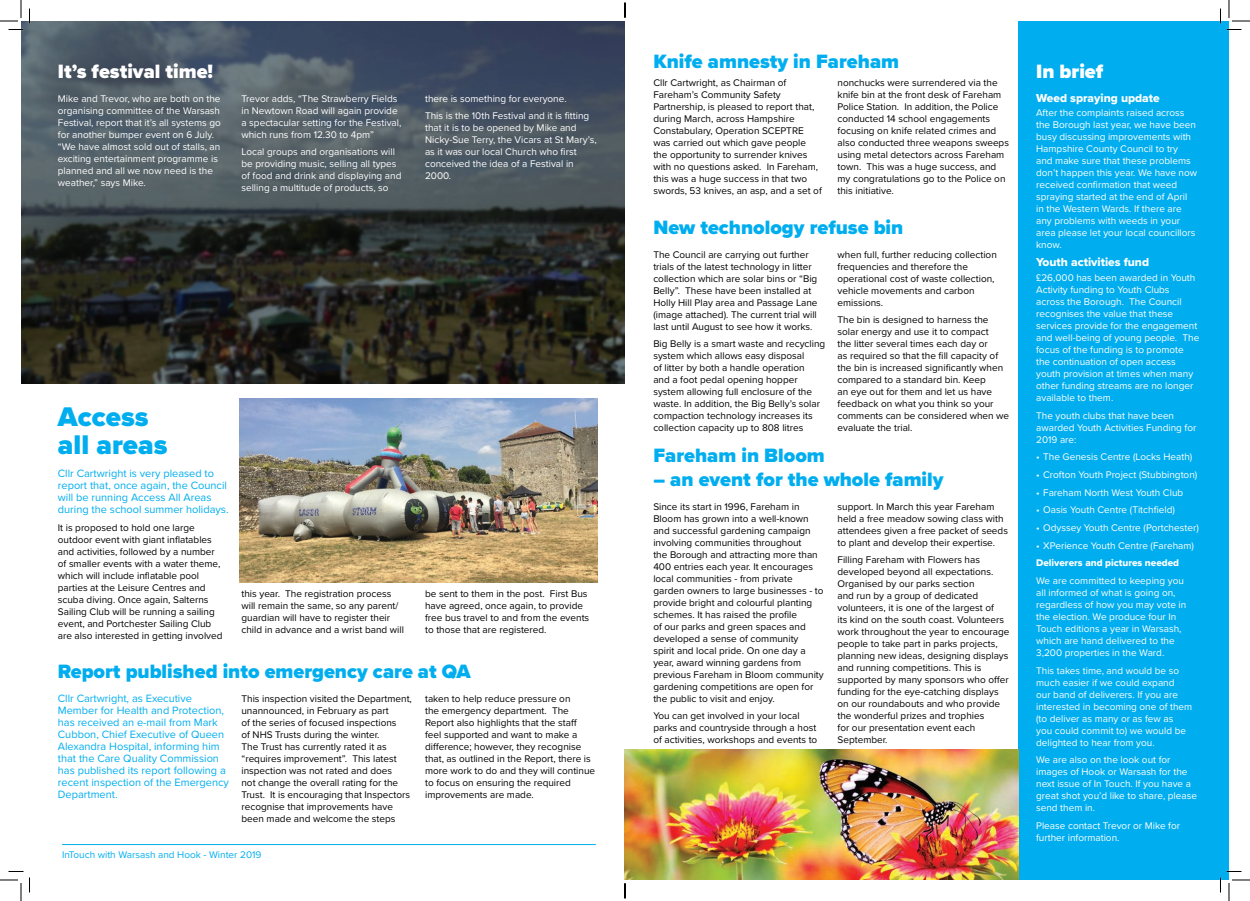
<style>
.page{position:relative;width:1250px;height:901px;background:#fff}
.page>*{position:absolute;margin:0;border:0;box-sizing:border-box;transform-origin:0 0}
.t1{font:900 28px/28px "Proxima Nova";color:#00aeef}
.t2{font:900 20px "Proxima Nova";color:#00aeef}
.t3{font:900 20px "Proxima Nova";color:#fff}
.t4{font:12px "Proxima Nova Extrabld";color:#fff}
.t5{font:11px/12px "Proxima Nova";color:#00aeef}
.t6{font:10px/12px "Proxima Nova";color:#000001}
.t7{font:10px/12px "Proxima Nova";color:#fff}
.t8{font:10px "Proxima Nova";color:#00aeef}
.t9{font:10px "Proxima Nova Extrabld";color:#fff}
</style>
<div class="page">
<img style="left:21px;top:21px;width:604px;height:363px">
<hr style="left:62px;top:844px;width:534px;height:1px;background:#00aeef">
<div style="left:1018px;top:21px;width:211px;height:859px;background:#00aeef"></div>
<img style="left:625px;top:750px;width:393px;height:130px">
<img style="left:240px;top:399px;width:357px;height:183px">
<svg style="left:0;top:0;width:30px;height:30px"></svg>
<svg style="left:0;top:871px;width:30px;height:30px"></svg>
<svg style="left:1219px;top:0;width:31px;height:30px"></svg>
<svg style="left:1219px;top:871px;width:31px;height:30px"></svg>
<svg style="left:624px;top:3px;width:2px;height:15px"></svg>
<svg style="left:624px;top:883px;width:2px;height:15px"></svg>
<h2 class="t3" style="left:58px;top:56px;width:157px">It’s festival time!</h2>
<p class="t7" style="left:58px;top:92px;width:165px">Mike and Trevor, who are both on the organising committee of the Warsash Festival, report that it’s all systems go for another bumper event on 6 July. “We have almost sold out of stalls, an exciting entertainment programme is planned and all we now need is the weather,” says Mike.</p>
<p class="t7" style="left:241px;top:92px;width:161px">Trevor adds, “The Strawberry Fields in Newtown Road will again provide a spectacular setting for the Festival, which runs from 12.30 to 4pm”</p>
<p class="t7" style="left:241px;top:145px;width:161px">Local groups and organisations will be providing music, selling all types of food and drink and displaying and selling a multitude of products, so</p>
<p class="t7" style="left:425px;top:89px;width:166px;line-height:17.7px">there is something for everyone.<br>This is the 10th Festival and it is fitting</p>
<p class="t7" style="left:425px;top:121px;width:173px">that it is to be opened by Mike and<br>Nicky-Sue Terry, the Vicars at St Mary’s, as it was our local Church who first conceived the idea of a Festival in<br>2000.</p>
<h1 class="t1" style="left:58px;top:402px;width:111px">Access all areas</h1>
<p class="t5" style="left:58px;top:467px;width:172px">Cllr Cartwright is very pleased to report that, once again, the Council will be running Access All Areas during the school summer holidays.</p>
<p class="t6" style="left:58px;top:521px;width:166px">It is proposed to hold one large outdoor event with giant inflatables and activities, followed by a number of smaller events with a water theme, which will include inflatable pool parties at the Leisure Centres and scuba diving. Once again, Salterns Sailing Club will be running a sailing event, and Portchester Sailing Club are also interested in getting involved</p>
<p class="t6" style="left:241px;top:587px;width:164px">this year. The registration process will remain the same, so any parent/ guardian will have to register their child in advance and a wrist band will</p>
<p class="t6" style="left:425px;top:587px;width:166px">be sent to them in the post. First Bus have agreed, once again, to provide free bus travel to and from the events to those that are registered.</p>
<h2 class="t2" style="left:58px;top:656px;width:414px">Report published into emergency care at QA</h2>
<p class="t5" style="left:58px;top:691px;width:173px">Cllr Cartwright, as Executive<br>Member for Health and Protection, has received an e-mail from Mark<br>Cubbon, Chief Executive of Queen<br>Alexandra Hospital, informing him that the Care Quality Commission has published its report following a recent inspection of the Emergency<br>Department.</p>
<p class="t6" style="left:241px;top:692px;width:172px">This inspection visited the Department, unannounced, in February as part<br>of the series of focused inspections<br>of NHS Trusts during the winter.<br>The Trust has currently rated it as “requires improvement”. This latest inspection was not rated and does<br>not change the overall rating for the Trust. It is encouraging that Inspectors recognise that improvements have been made and welcome the steps</p>
<p class="t6" style="left:425px;top:692px;width:172px">taken to help reduce pressure on<br>the emergency department. The Report also highlights that the staff feel supported and want to make a difference; however, they recognise that, as outlined in the Report, there is more work to do and they will continue to focus on ensuring the required improvements are made.</p>
<p class="t8" style="left:62px;top:847px;width:201px">InTouch with Warsash and Hook - Winter 2019</p>
<h2 class="t2" style="left:653px;top:46px;width:247px">Knife amnesty in Fareham</h2>
<p class="t6" style="left:653px;top:76px;width:170px">Cllr Cartwright, as Chairman of Fareham’s Community Safety Partnership, is pleased to report that, during March, across Hampshire Constabulary, Operation SCEPTRE was carried out which gave people the opportunity to surrender knives with no questions asked. In Fareham, this was a huge success in that two swords, 53 knives, an asp, and a set of</p>
<p class="t6" style="left:837px;top:76px;width:173px">nonchucks were surrendered via the knife bin at the front desk of Fareham Police Station. In addition, the Police conducted 14 school engagements focusing on knife related crimes and also conducted three weapons sweeps using metal detectors across Fareham town. This was a huge success, and my congratulations go to the Police on this initiative.</p>
<h2 class="t2" style="left:653px;top:212px;width:251px">New technology refuse bin</h2>
<p class="t6" style="left:653px;top:248px;width:166px">The Council are carrying out further trials of the latest technology in litter collection which are solar bins or “Big Belly”. These have been installed at Holly Hill Play area and Passage Lane (image attached). The current trial will last until August to see how it works.</p>
<p class="t6" style="left:653px;top:337px;width:173px">Big Belly is a smart waste and recycling system which allows easy disposal<br>of litter by both a handle operation<br>and a foot pedal opening hopper system allowing full enclosure of the waste. In addition, the Big Belly’s solar compaction technology increases its collection capacity up to 808 litres</p>
<p class="t6" style="left:837px;top:248px;width:161px">when full, further reducing collection frequencies and therefore the operational cost of waste collection, vehicle movements and carbon emissions.</p>
<p class="t6" style="left:837px;top:313px;width:173px">The bin is designed to harness the solar energy and use it to compact<br>the litter several times each day or<br>as required so that the fill capacity of the bin is increased significantly when compared to a standard bin. Keep<br>an eye out for them and let us have feedback on what you think so your comments can be considered when we evaluate the trial.</p>
<h2 class="t2" style="left:653px;top:440px;width:173px">Fareham in Bloom</h2>
<h2 class="t2" style="left:653px;top:464px;width:292px">– an event for the whole family</h2>
<p class="t6" style="left:653px;top:500px;width:172px">Since its start in 1996, Fareham in Bloom has grown into a well-known and successful gardening campaign involving communities throughout<br>the Borough and attracting more than 400 entries each year. It encourages local communities - from private garden owners to large businesses - to provide bright and colourful planting schemes. It has raised the profile<br>of our parks and green spaces and developed a sense of community<br>spirit and local pride. On one day a year, award winning gardens from previous Fareham in Bloom community gardening competitions are open for the public to visit and enjoy.</p>
<p class="t6" style="left:653px;top:709px;width:165px">You can get involved in your local parks and countryside through a host of activities, workshops and events to</p>
<p class="t6" style="left:837px;top:500px;width:172px">support. In March this year Fareham held a free meadow sowing class with attendees given a free packet of seeds to plant and develop their expertise.</p>
<p class="t6" style="left:837px;top:553px;width:173px">Filling Fareham with Flowers has developed beyond all expectations.<br>Organised by our parks section<br>and run by a group of dedicated volunteers, it is one of the largest of<br>its kind on the south coast. Volunteers work throughout the year to encourage people to take part in parks projects, planning new ideas, designing displays and running competitions. This is supported by many sponsors who offer funding for the eye-catching displays on our roundabouts and who provide the wonderful prizes and trophies<br>for our presentation event each September.</p>
<h2 class="t3" style="left:1036px;top:56px;width:69px">In brief</h2>
<p class="t4" style="left:1036px;top:89px;width:125px">Weed spraying update</p>
<p class="t7" style="left:1036px;top:107px;width:162px">After the complaints raised across the Borough last year, we have been busy discussing improvements with<br>Hampshire County Council to try and make sure that these problems don’t happen this year. We have now received confirmation that weed spraying started at the end of April in the Western Wards. If there are any problems with weeds in your area please let your local councillors know.</p>
<p class="t4" style="left:1036px;top:253px;width:115px">Youth activities fund</p>
<p class="t7" style="left:1036px;top:271px;width:165px">£26,000 has been awarded in Youth<br>Activity funding to Youth Clubs across the Borough. The Council recognises the value that these services provide for the engagement and well-being of young people. The focus of the funding is to promote the continuation of open access youth provision at times when many other funding streams are no longer available to them.</p>
<p class="t7" style="left:1036px;top:409px;width:162px">The youth clubs that have been awarded Youth Activities Funding for<br>2019 are:</p>
<p class="t7" style="left:1036px;top:450px;width:158px">• The Genesis Centre (Locks Heath)</p>
<p class="t7" style="left:1036px;top:468px;width:163px">• Crofton Youth Project (Stubbington)</p>
<p class="t7" style="left:1036px;top:486px;width:149px">• Fareham North West Youth Club</p>
<p class="t7" style="left:1036px;top:503px;width:140px">• Oasis Youth Centre (Titchfield)</p>
<p class="t7" style="left:1036px;top:521px;width:164px">• Odyssey Youth Centre (Portchester)</p>
<p class="t7" style="left:1036px;top:539px;width:159px">• XPerience Youth Centre (Fareham)</p>
<p class="t9" style="left:1036px;top:555px;width:144px">Deliverers and pictures needed</p>
<p class="t7" style="left:1036px;top:574px;width:152px">We are committed to keeping you all informed of what is going on, regardless of how you may vote in the election. We produce four In<br>Touch editions a year in Warsash, which are hand delivered to the<br>3,200 properties in the Ward.</p>
<p class="t7" style="left:1036px;top:664px;width:158px">This takes time, and would be so much easier if we could expand<br>our band of deliverers. If you are interested in becoming one of them (to deliver as many or as few as<br>you could commit to) we would be delighted to hear from you.</p>
<p class="t7" style="left:1036px;top:753px;width:162px">We are also on the look out for images of Hook or Warsash for the next issue of In Touch. If you have a great shot you’d like to share, please send them in.</p>
<p class="t7" style="left:1036px;top:819px;width:145px">Please contact Trevor or Mike for further information.</p>
</div>
